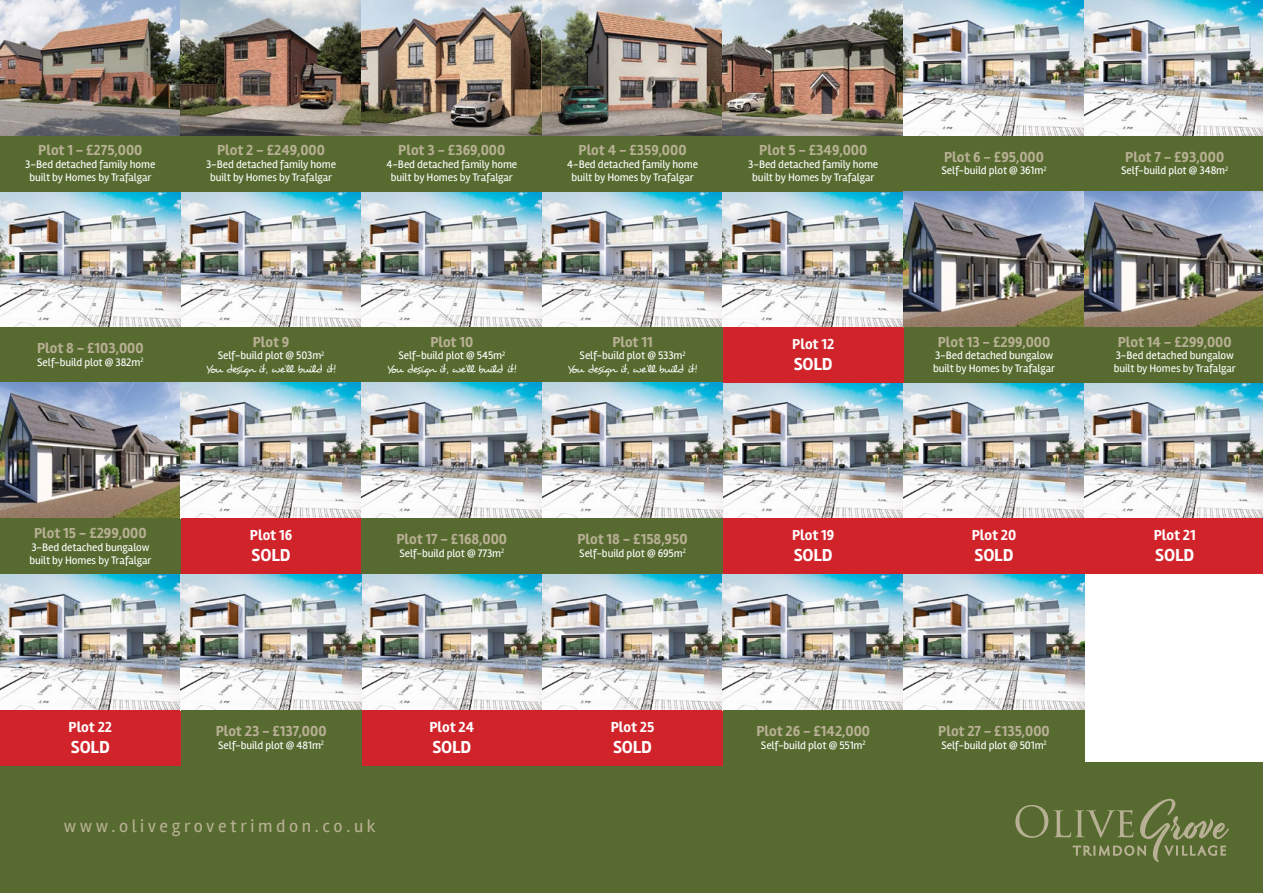
<style>
.page{position:relative;width:1263px;height:893px;background:#fff}
.page>*{position:absolute;margin:0;border:0;box-sizing:border-box;transform-origin:0 0}
.t1{font:700 18px "Rambla";letter-spacing:-.01em;color:#fff}
.t2{font:18px "Rambla";letter-spacing:.2em;color:#b8b094}
.t3{font:700 15px "Rambla";color:#b8b094}
.t4{font:700 15px "Rambla";color:#fff}
.t5{font:11.25px "Rambla";letter-spacing:-.01em;color:#fff}
.t6{font:11.25px "Desyrel";letter-spacing:-.11em;color:#fff}
</style>
<div class="page">
<div style="left:0;top:762px;width:1263px;height:131px;background:#576b30"></div>
<svg style="left:1015px;top:799px;width:214px;height:63px"></svg>
<img style="left:0;top:0;width:1263px;height:136px">
<img style="left:0;top:191px;width:1263px;height:136px">
<img style="left:0;top:383px;width:1263px;height:136px">
<div style="left:0;top:136px;width:181px;height:55px;background:#576b30"></div>
<div style="left:181px;top:136px;width:180px;height:55px;background:#576b30"></div>
<div style="left:361px;top:136px;width:181px;height:55px;background:#576b30"></div>
<div style="left:542px;top:136px;width:181px;height:55px;background:#576b30"></div>
<div style="left:723px;top:136px;width:181px;height:55px;background:#576b30"></div>
<div style="left:904px;top:136px;width:180px;height:55px;background:#576b30"></div>
<div style="left:181px;top:327px;width:180px;height:56px;background:#576b30"></div>
<div style="left:361px;top:327px;width:181px;height:56px;background:#576b30"></div>
<div style="left:542px;top:327px;width:181px;height:56px;background:#576b30"></div>
<div style="left:723px;top:327px;width:181px;height:56px;background:#d1232a"></div>
<div style="left:723px;top:519px;width:181px;height:55px;background:#d1232a"></div>
<div style="left:904px;top:519px;width:180px;height:55px;background:#d1232a"></div>
<div style="left:1084px;top:519px;width:179px;height:55px;background:#d1232a"></div>
<div style="left:1084px;top:136px;width:179px;height:55px;background:#576b30"></div>
<div style="left:0;top:327px;width:181px;height:56px;background:#576b30"></div>
<img style="left:0;top:574px;width:1084px;height:136px">
<div style="left:0;top:710px;width:181px;height:55px;background:#d1232a"></div>
<div style="left:361px;top:710px;width:181px;height:55px;background:#d1232a"></div>
<div style="left:542px;top:710px;width:181px;height:55px;background:#d1232a"></div>
<div style="left:904px;top:327px;width:180px;height:56px;background:#576b30"></div>
<div style="left:1084px;top:327px;width:179px;height:56px;background:#576b30"></div>
<div style="left:0;top:519px;width:181px;height:55px;background:#576b30"></div>
<div style="left:181px;top:519px;width:180px;height:55px;background:#d1232a"></div>
<div style="left:361px;top:519px;width:181px;height:55px;background:#576b30"></div>
<div style="left:542px;top:519px;width:181px;height:55px;background:#576b30"></div>
<div style="left:181px;top:710px;width:180px;height:55px;background:#576b30"></div>
<div style="left:723px;top:710px;width:181px;height:55px;background:#576b30"></div>
<div style="left:904px;top:710px;width:180px;height:55px;background:#576b30"></div>
<p class="t3" style="left:38px;top:141px;width:106px">Plot 1 - £275,000</p>
<p class="t5" style="left:25px;top:158px;width:132px">3-Bed detached family home</p>
<p class="t5" style="left:29px;top:170px;width:124px">built by Homes by Trafalgar</p>
<p class="t3" style="left:217px;top:141px;width:109px">Plot 2 - £249,000</p>
<p class="t5" style="left:206px;top:158px;width:132px">3-Bed detached family home</p>
<p class="t5" style="left:210px;top:170px;width:124px">built by Homes by Trafalgar</p>
<p class="t3" style="left:398px;top:141px;width:108px">Plot 3 - £369,000</p>
<p class="t5" style="left:386px;top:158px;width:132px">4-Bed detached family home</p>
<p class="t5" style="left:391px;top:170px;width:124px">built by Homes by Trafalgar</p>
<p class="t3" style="left:579px;top:141px;width:109px">Plot 4 - £359,000</p>
<p class="t5" style="left:567px;top:158px;width:132px">4-Bed detached family home</p>
<p class="t5" style="left:571px;top:170px;width:124px">built by Homes by Trafalgar</p>
<p class="t3" style="left:759px;top:141px;width:109px">Plot 5 - £349,000</p>
<p class="t5" style="left:748px;top:158px;width:132px">3-Bed detached family home</p>
<p class="t5" style="left:752px;top:170px;width:124px">built by Homes by Trafalgar</p>
<p class="t3" style="left:944px;top:148px;width:101px">Plot 6 - £95,000</p>
<p class="t5" style="left:941px;top:164px;width:106px">Self-build plot @ 361m<sup>2</sup></p>
<p class="t3" style="left:1125px;top:148px;width:100px">Plot 7 - £93,000</p>
<p class="t5" style="left:1121px;top:164px;width:109px">Self-build plot @ 348m<sup>2</sup></p>
<p class="t3" style="left:37px;top:339px;width:108px">Plot 8 - £103,000</p>
<p class="t5" style="left:37px;top:355px;width:108px">Self-build plot @ 382m<sup>2</sup></p>
<p class="t3" style="left:253px;top:333px;width:38px">Plot 9</p>
<p class="t5" style="left:218px;top:349px;width:108px">Self-build plot @ 503m<sup>2</sup></p>
<p class="t6" style="left:206px;top:362px;width:131px">You design it, we'll build it!</p>
<p class="t3" style="left:430px;top:333px;width:44px">Plot 10</p>
<p class="t5" style="left:398px;top:349px;width:108px">Self-build plot @ 545m<sup>2</sup></p>
<p class="t6" style="left:387px;top:362px;width:131px">You design it, we'll build it!</p>
<p class="t3" style="left:612px;top:333px;width:42px">Plot 11</p>
<p class="t5" style="left:580px;top:349px;width:107px">Self-build plot @ 533m<sup>2</sup></p>
<p class="t6" style="left:568px;top:362px;width:131px">You design it, we'll build it!</p>
<p class="t3" style="left:34px;top:524px;width:114px">Plot 15 - £299,000</p>
<p class="t5" style="left:31px;top:540px;width:120px">3-Bed detached bungalow</p>
<p class="t5" style="left:29px;top:553px;width:124px">built by Homes by Trafalgar</p>
<p class="t4" style="left:250px;top:526px;width:44px">Plot 16</p>
<p class="t1" style="left:252px;top:545px;width:40px">SOLD</p>
<p class="t3" style="left:396px;top:531px;width:112px">Plot 17 - £168,000</p>
<p class="t5" style="left:399px;top:547px;width:106px">Self-build plot @ 773m<sup>2</sup></p>
<p class="t3" style="left:577px;top:531px;width:112px">Plot 18 - £158,950</p>
<p class="t5" style="left:579px;top:547px;width:108px">Self-build plot @ 695m<sup>2</sup></p>
<p class="t4" style="left:792px;top:335px;width:43px">Plot 12</p>
<p class="t1" style="left:794px;top:353px;width:40px">SOLD</p>
<p class="t4" style="left:792px;top:526px;width:44px">Plot 19</p>
<p class="t1" style="left:794px;top:545px;width:40px">SOLD</p>
<p class="t3" style="left:938px;top:333px;width:114px">Plot 13 - £299,000</p>
<p class="t5" style="left:935px;top:349px;width:120px">3-Bed detached bungalow</p>
<p class="t5" style="left:933px;top:362px;width:124px">built by Homes by Trafalgar</p>
<p class="t3" style="left:1118px;top:333px;width:115px">Plot 14 - £299,000</p>
<p class="t5" style="left:1116px;top:349px;width:120px">3-Bed detached bungalow</p>
<p class="t5" style="left:1114px;top:362px;width:124px">built by Homes by Trafalgar</p>
<p class="t4" style="left:972px;top:526px;width:46px">Plot 20</p>
<p class="t1" style="left:974px;top:545px;width:40px">SOLD</p>
<p class="t4" style="left:1154px;top:526px;width:43px">Plot 21</p>
<p class="t1" style="left:1155px;top:545px;width:40px">SOLD</p>
<p class="t4" style="left:69px;top:718px;width:45px">Plot 22</p>
<p class="t1" style="left:71px;top:736px;width:40px">SOLD</p>
<p class="t3" style="left:216px;top:722px;width:112px">Plot 23 - £137,000</p>
<p class="t5" style="left:218px;top:738px;width:107px">Self-build plot @ 481m<sup>2</sup></p>
<p class="t2" style="left:64px;top:815px;width:314px">www.olivegrovetrimdon.co.uk</p>
<p class="t4" style="left:429px;top:718px;width:46px">Plot 24</p>
<p class="t1" style="left:432px;top:736px;width:40px">SOLD</p>
<p class="t4" style="left:611px;top:718px;width:45px">Plot 25</p>
<p class="t1" style="left:613px;top:736px;width:40px">SOLD</p>
<p class="t3" style="left:756px;top:722px;width:115px">Plot 26 - £142,000</p>
<p class="t5" style="left:761px;top:738px;width:106px">Self-build plot @ 551m<sup>2</sup></p>
<p class="t3" style="left:938px;top:722px;width:113px">Plot 27 - £135,000</p>
<p class="t5" style="left:941px;top:738px;width:107px">Self-build plot @ 501m<sup>2</sup></p>
</div>
